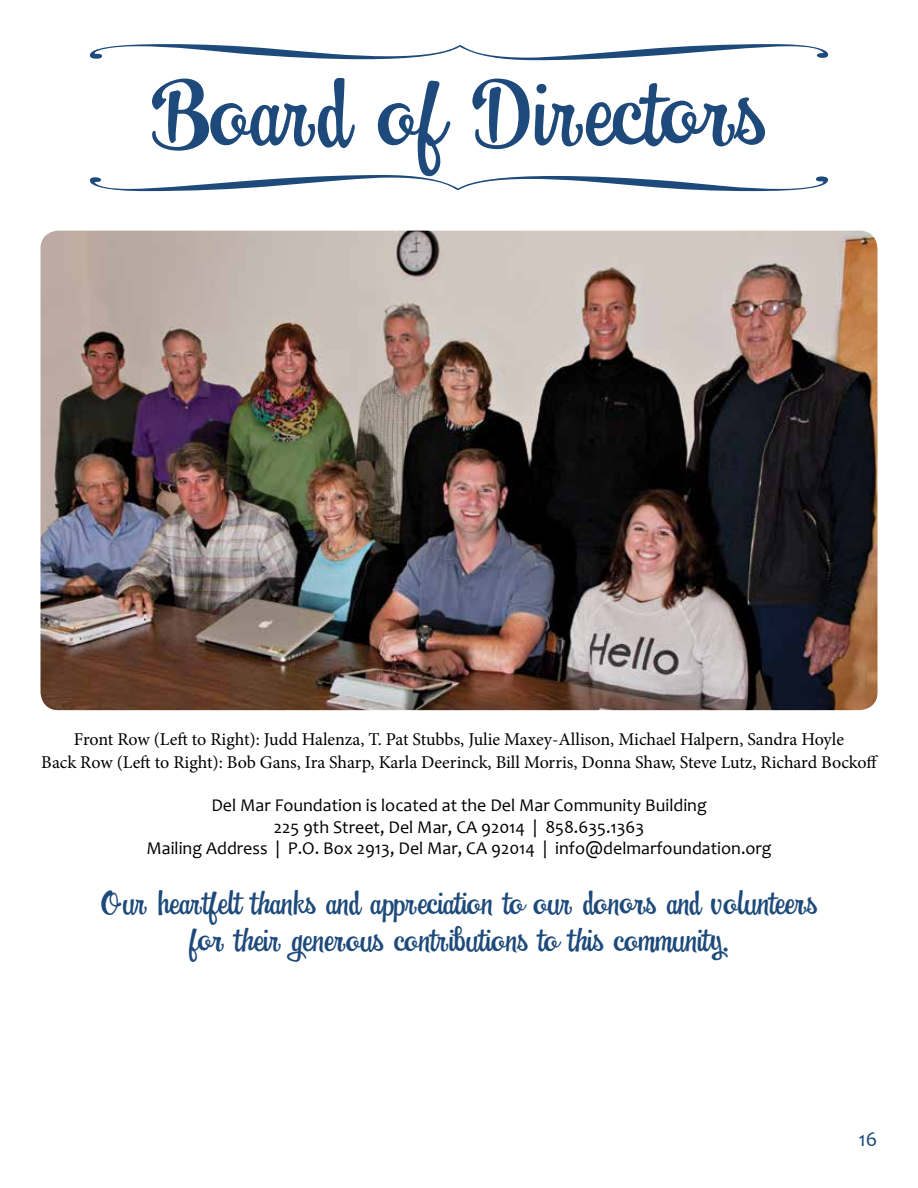
<style>
.page{position:relative;width:918px;height:1188px;background:#fff}
.page>*{position:absolute;margin:0;border:0;box-sizing:border-box;transform-origin:0 0}
.t1{font:90px "Swingdancer";color:#1d4a7a}
.t2{font:31.5px/37.8px "Swingdancer";color:#1d4a7a;text-align:center}
.t3{font:21px "Candara";color:#1d4a7a}
.t4{font:18px/22.5px "Minion Pro";letter-spacing:-.005em;color:#000;text-align:center}
.t5{font:18px/21.6px "Candara";color:#000;text-align:center}
</style>
<div class="page">
<img style="left:40px;top:231px;width:838px;height:479px">
<h1 class="t1" style="left:152px;top:53px;width:615px">Board of Directors</h1>
<p class="t4" style="left:41px;top:728px;width:839px">Front Row (Left to Right): Judd Halenza, T. Pat Stubbs, Julie Maxey-Allison, Michael Halpern, Sandra Hoyle<br>Back Row (Left to Right): Bob Gans, Ira Sharp, Karla Deerinck, Bill Morris, Donna Shaw, Steve Lutz, Richard Bockoff</p>
<p class="t5" style="left:146px;top:794px;width:627px">Del Mar Foundation is located at the Del Mar Community Building<br>225 9th Street, Del Mar, CA 92014 | 858.635.1363<br>Mailing Address | P.O. Box 2913, Del Mar, CA 92014 | info@delmarfoundation.org</p>
<h2 class="t2" style="left:101px;top:885px;width:718px">Our heartfelt thanks and appreciation to our donors and volunteers for their generous contributions to this community.</h2>
<p class="t3" style="left:859px;top:1126px;width:20px">16</p>
</div>
